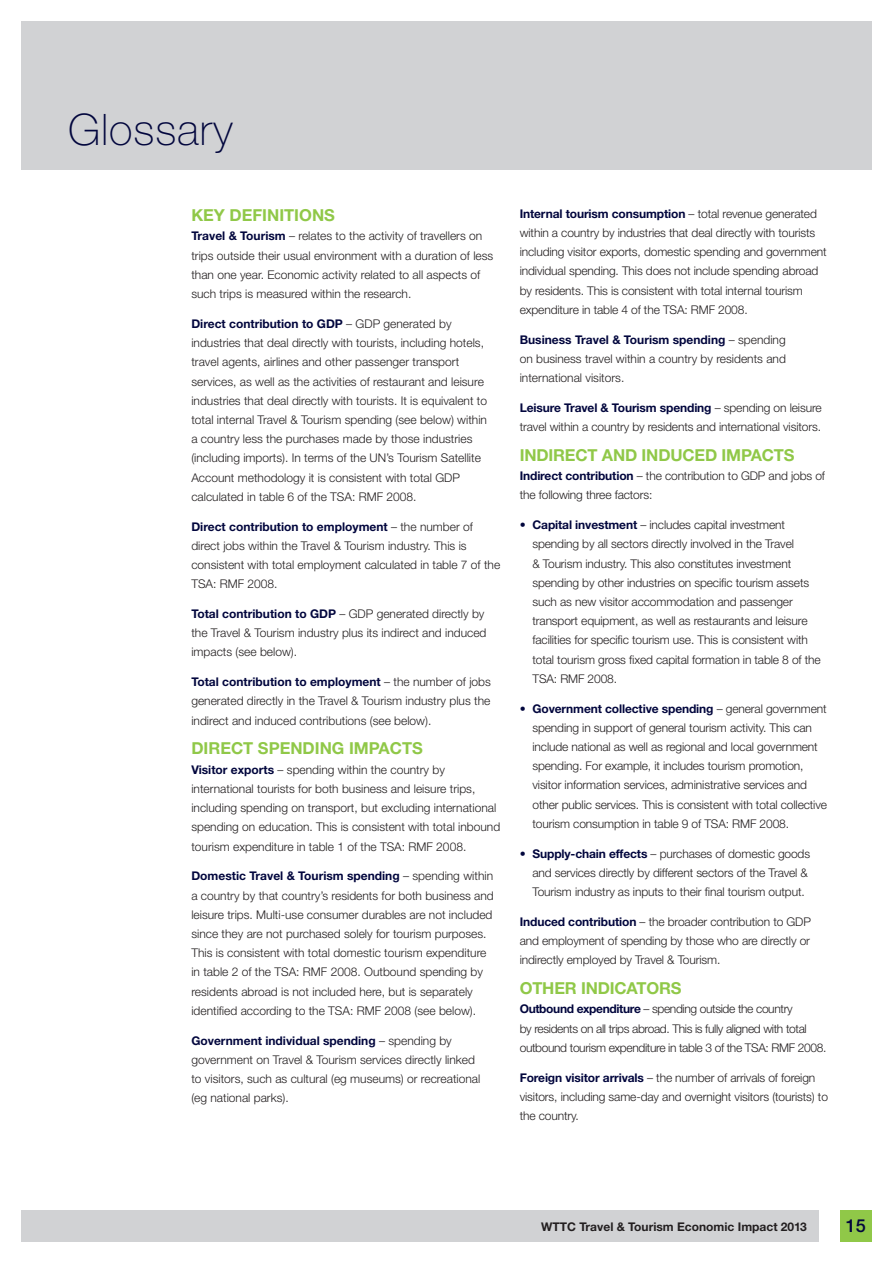
<style>
.page{position:relative;width:893px;height:1263px;background:#fff}
.page>*{position:absolute;margin:0;border:0;box-sizing:border-box;transform-origin:0 0}
.t1{font:100 43.5px "Helvetica Neue";letter-spacing:.02em;color:#02063d}
.t2{font:500 18px "Helvetica Neue";color:#02063d}
.t3{font:700 16.5px "Helvetica Neue";letter-spacing:-.01em;color:#90c848}
.t4{font:300 12px/19.2px "Helvetica Neue";color:#231f20}
.t5{font:300 12px/19.2px "Helvetica Neue";letter-spacing:-.03em;color:#231f20}
.t6{font:700 12px "Helvetica Neue";color:#231f20}
.s1{font-weight:700;color:#02063d}
</style>
<div class="page">
<div style="left:21px;top:1210px;width:798px;height:32px;background:#d1d2d4"></div>
<div style="left:840px;top:1210px;width:32px;height:32px;background:#90c848"></div>
<div style="left:21px;top:21px;width:851px;height:149px;background:#d1d2d4"></div>
<h1 class="t1" style="left:68px;top:105px;width:166px">Glossary</h1>
<h3 class="t3" style="left:191px;top:205px;width:97px">Key Definitio</h3>
<h3 class="t3" style="left:312px;top:205px;width:23px">ns</h3>
<p class="t4" style="left:191px;top:226px;width:304px"><span class="s1">Travel &amp; Tourism</span> – relates to the activity of travellers on trips outside their usual environment with a duration of less than one year. Economic activity related to all aspects of such trips is measured within the research.</p>
<p class="t4" style="left:191px;top:314px;width:297px"><span class="s1">Direct contribution to GDP</span> – GDP generated by industries that deal directly with tourists, including hotels, travel agents, airlines and other passenger transport services, as well as the activities of restaurant and leisure industries that deal directly with tourists. It is equivalent to total internal Travel &amp; Tourism spending (see below) within a country less the purchases made by those industries (including imports). In terms of the UN’s Tourism Satellite Account methodology it is consistent with total GDP calculated in table 6 of the TSA: RMF 2008.</p>
<p class="t4" style="left:191px;top:516px;width:310px"><span class="s1">Direct contribution to employment</span> – the number of direct jobs within the Travel &amp; Tourism industry. This is consistent with total employment calculated in table 7 of the TSA: RMF 2008.</p>
<p class="t4" style="left:191px;top:604px;width:297px"><span class="s1">Total contribution to GDP</span> – GDP generated directly by the Travel &amp; Tourism industry plus its indirect and induced impacts (see below).</p>
<p class="t4" style="left:191px;top:672px;width:301px;text-align:justify"><span class="s1">Total contribution to employment</span> – the number of jobs generated directly in the Travel &amp; Tourism industry plus the indirect and induced contributions (see below).</p>
<h3 class="t3" style="left:191px;top:738px;width:23px">Direct</h3>
<h3 class="t3" style="left:258px;top:738px;width:144px">Spendi ng Impacts</h3>
<p class="t4" style="left:191px;top:759px;width:310px"><span class="s1">Visitor exports</span> – spending within the country by international tourists for both business and leisure trips, including spending on transport, but excluding international spending on education. This is consistent with total inbound tourism expenditure in table 1 of the TSA: RMF 2008.</p>
<p class="t4" style="left:191px;top:866px;width:304px"><span class="s1">Domestic Travel &amp; Tourism spending</span> – spending within a country by that country’s residents for both business and leisure trips. Multi-use consumer durables are not included since they are not purchased solely for tourism purposes.<br>This is consistent with total domestic tourism expenditure in table 2 of the TSA: RMF 2008. Outbound spending by residents abroad is not included here, but is separately identified according to the TSA: RMF 2008 (see below).</p>
<p class="t4" style="left:191px;top:1030px;width:290px"><span class="s1">Government individual spending</span> – spending by government on Travel &amp; Tourism services directly linked to visitors, such as cultural (eg museums) or recreational (eg national parks).</p>
<p class="t4" style="left:520px;top:204px;width:309px"><span class="s1">Internal tourism consumption</span> – total revenue generated within a country by industries that deal directly with tourists including visitor exports, domestic spending and government individual spending. This does not include spending abroad by residents. This is consistent with total internal tourism expenditure in table 4 of the TSA: RMF 2008.</p>
<p class="t4" style="left:520px;top:330px;width:268px;text-align:justify"><span class="s1">Business Travel &amp; Tourism spending</span> – spending on business travel within a country by residents and international visitors.</p>
<p class="t4" style="left:520px;top:398px;width:303px"><span class="s1">Leisure Travel &amp; Tourism spending</span> – spending on leisure travel within a country by residents and international visitors.</p>
<h3 class="t3" style="left:520px;top:445px;width:28px">Indirect</h3>
<h3 class="t3" style="left:602px;top:445px;width:93px">and Induced</h3>
<h3 class="t3" style="left:722px;top:445px;width:52px">Impacts</h3>
<p class="t4" style="left:520px;top:466px;width:307px"><span class="s1">Indirect contribution</span> – the contribution to GDP and jobs of the following three factors:</p>
<p class="t4" style="left:532px;top:515px;width:290px;text-indent:-13px"><span class="s1">• Capital investment</span> – includes capital investment spending by all sectors directly involved in the Travel<br>&amp; Tourism industry. This also constitutes investment spending by other industries on specific tourism assets such as new visitor accommodation and passenger transport equipment, as well as restaurants and leisure facilities for specific tourism use. This is consistent with total tourism gross fixed capital formation in table 8 of the TSA: RMF 2008.</p>
<p class="t4" style="left:532px;top:698px;width:296px;text-indent:-13px"><span class="s1">• Government collective spending</span> – general government spending in support of general tourism activity. This can include national as well as regional and local government spending. For example, it includes tourism promotion, visitor information services, administrative services and other public services. This is consistent with total collective tourism consumption in table 9 of TSA: RMF 2008.</p>
<p class="t4" style="left:532px;top:843px;width:279px;text-indent:-13px"><span class="s1">• Supply-chain effects</span> – purchases of domestic goods and services directly by different sectors of the Travel &amp;<br>Tourism industry as inputs to their final tourism output.</p>
<p class="t4" style="left:520px;top:912px;width:293px;text-align:justify"><span class="s1">Induced contribution</span> – the broader contribution to GDP and employment of spending by those who are directly or indirectly employed by Travel &amp; Tourism.</p>
<h3 class="t3" style="left:520px;top:978px;width:129px">Other Indicators</h3>
<p class="t5" style="left:520px;top:999px;width:308px"><span class="s1">Outbound expenditure</span> – spending outside the country<br>by residents on all trips abroad. This is fully aligned with total outbound tourism expenditure in table 3 of the TSA: RMF 2008.</p>
<p class="t4" style="left:520px;top:1067px;width:310px"><span class="s1">Foreign visitor arrivals</span> – the number of arrivals of foreign visitors, including same-day and overnight visitors (tourists) to the country.</p>
<p class="t6" style="left:541px;top:1219px;width:267px">WTTC Travel &amp; Tourism Economic Impact 2013</p>
<h2 class="t2" style="left:846px;top:1215px;width:22px">15</h2>
</div>
